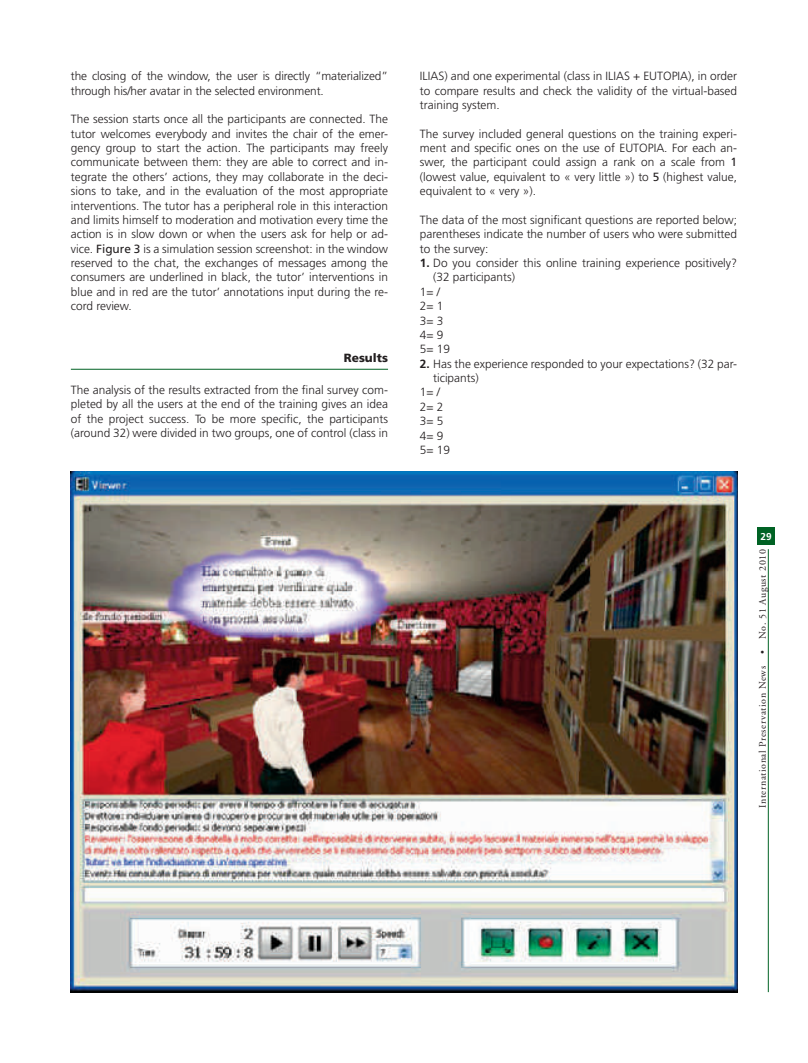
<style>
.page{position:relative;width:808px;height:1063px;background:#fff}
.page>*{position:absolute;margin:0;border:0;box-sizing:border-box;transform-origin:0 0}
.t1{font:300 11.88px/14.4px "Frutiger";color:#231f20;text-align:justify}
.t2{font:900 11.88px "Frutiger";color:#231f20}
.t3{font:10px "Adobe Garamond";letter-spacing:.06em;color:#231f20}
.t4{font:700 10px "Frutiger";color:#fff}
.s1{font-weight:400}
.s2{font-weight:700}
</style>
<div class="page">
<div style="left:757px;top:527px;width:18px;height:18px;background:#006224"></div>
<hr style="left:768px;top:549px;width:1px;height:443px;background:#006224">
<hr style="left:71px;top:369px;width:317px;height:1px;background:#006224">
<img style="left:71px;top:471px;width:666px;height:521px">
<p class="t1" style="left:71px;top:70px;width:319px">the closing of the window, the user is directly “materialized” through his/her avatar in the selected environment.</p>
<p class="t1" style="left:71px;top:113px;width:319px">The session starts once all the participants are connected. The tutor welcomes everybody and invites the chair of the emer&shy;gency group to start the action. The participants may freely communicate between them: they are able to correct and in&shy;tegrate the others’ actions, they may collaborate in the deci&shy;sions to take, and in the evaluation of the most appropriate interventions. The tutor has a peripheral role in this interaction and limits himself to moderation and motivation every time the action is in slow down or when the users ask for help or ad&shy;vice. <span class="s1">Figure 3</span> is a simulation session screenshot: in the window reserved to the chat, the exchanges of messages among the consumers are underlined in black, the tutor’ interventions in blue and in red are the tutor’ annotations input during the re&shy;cord review.</p>
<p class="t2" style="left:344px;top:353px;width:46px">Results</p>
<p class="t1" style="left:71px;top:384px;width:319px">The analysis of the results extracted from the final survey com&shy;pleted by all the users at the end of the training gives an idea of the project success. To be more specific, the participants (around 32) were divided in two groups, one of control (class in</p>
<p class="t1" style="left:420px;top:70px;width:319px">ILIAS) and one experimental (class in ILIAS + EUTOPIA), in order to compare results and check the validity of the virtual-based training system.</p>
<p class="t1" style="left:420px;top:127px;width:319px">The survey included general questions on the training experi&shy;ment and specific ones on the use of EUTOPIA. For each an&shy;swer, the participant could assign a rank on a scale from <span class="s1">1 </span>(lowest value, equivalent to « very little ») to <span class="s1">5</span> (highest value, equivalent to « very »).</p>
<p class="t1" style="left:420px;top:214px;width:319px">The data of the most significant questions are reported below; parentheses indicate the number of users who were submitted to the survey:</p>
<p class="t1" style="left:420px;top:257px;width:319px"><span class="s2">1.</span> Do you consider this online training experience positively?</p>
<p class="t1" style="left:433px;top:271px;width:83px">(32 participants)</p>
<p class="t1" style="left:420px;top:285px;width:22px">1= /</p>
<p class="t1" style="left:420px;top:300px;width:25px">2= 1</p>
<p class="t1" style="left:420px;top:314px;width:25px">3= 3</p>
<p class="t1" style="left:420px;top:329px;width:25px">4= 9</p>
<p class="t1" style="left:420px;top:343px;width:32px">5= 19</p>
<p class="t1" style="left:420px;top:357px;width:319px"><span class="s2">2.</span> Has the experience responded to your expectations? (32 par-</p>
<p class="t1" style="left:433px;top:372px;width:47px">ticipants)</p>
<p class="t1" style="left:420px;top:386px;width:22px">1= /</p>
<p class="t1" style="left:420px;top:400px;width:25px">2= 2</p>
<p class="t1" style="left:420px;top:415px;width:25px">3= 5</p>
<p class="t1" style="left:420px;top:429px;width:25px">4= 9</p>
<p class="t1" style="left:420px;top:444px;width:32px">5= 19</p>
<p class="t4" style="left:761px;top:533px;width:13px">29</p>
<p class="t3" style="left:758px;top:808px;width:260px;rotate:-90deg">International Preservation News • No. 51 August 2010</p>
</div>
